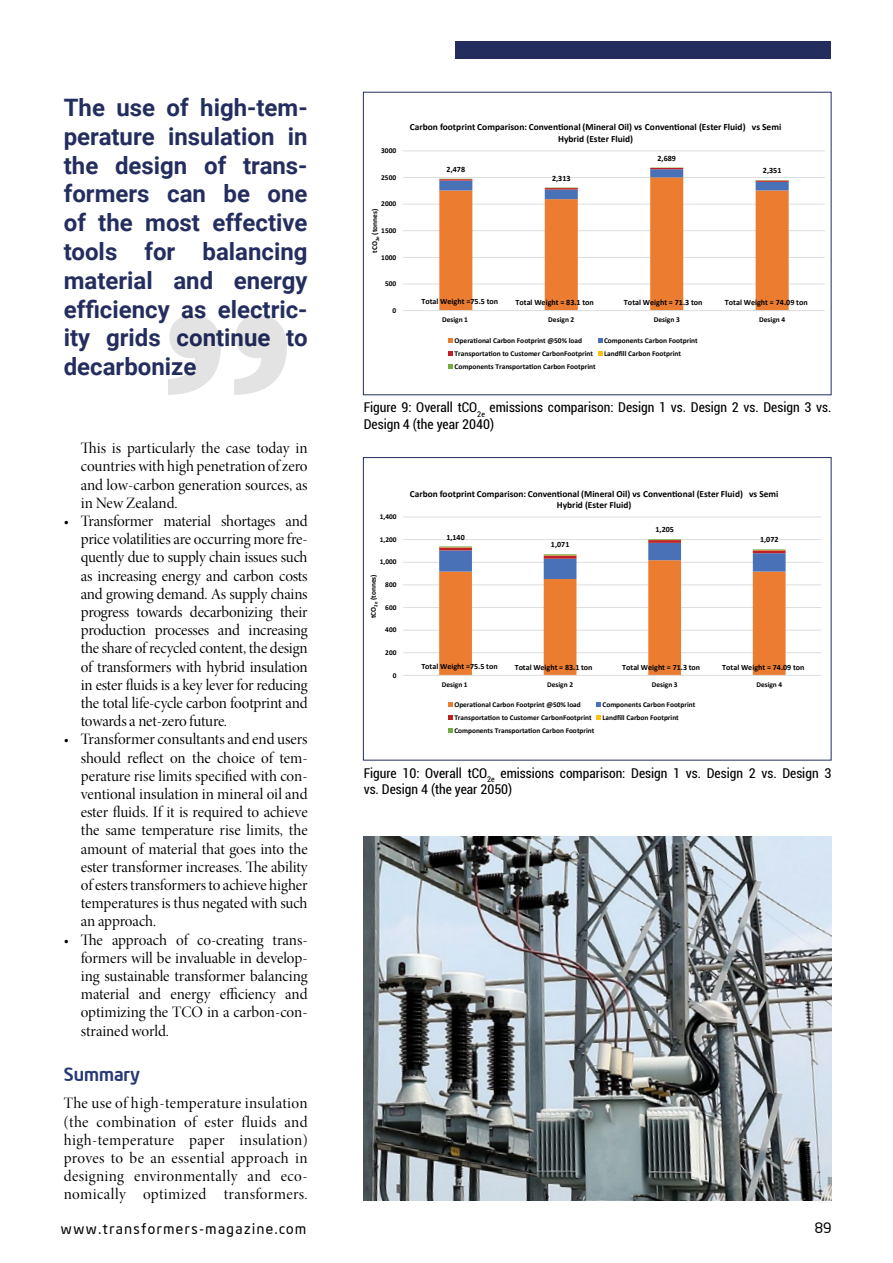
<style>
.page{position:relative;width:893px;height:1263px;background:#fff}
.page>*{position:absolute;margin:0;border:0;box-sizing:border-box;transform-origin:0 0}
.t1{font:700 24px/28.8px "Roboto";color:#232e5f;text-align:justify}
.t2{font:500 18px "Neo Sans Intel";color:#283872}
.t3{font:15.9px/18.1px "Minion Pro Disp";color:#000;text-align:justify}
.t4{font:14.25px "Neo Sans Intel";letter-spacing:.11em;color:#000}
.t5{font:condensed 13.5px/16.5px "Roboto";color:#000}
.t6{font:700 9.45px/11.6px "Calibri";color:#000;text-align:center}
.t7{font:700 9.3px/11.4px "Calibri";color:#000;text-align:center}
.t8{font:700 8.1px "Calibri";color:#000}
.t9{font:700 7.95px "Calibri";color:#000}
.t10{font:700 7.5px "Calibri";color:#000}
.t11{font:700 7.35px "Calibri";color:#000}
</style>
<div class="page">
<img style="left:364px;top:837px;width:467px;height:364px">
<svg style="left:403px;top:516px;width:419px;height:217px"></svg>
<div style="left:363px;top:457px;width:468px;height:303px;border:1px solid #232e5f"></div>
<svg style="left:403px;top:150px;width:422px;height:219px"></svg>
<svg style="left:168px;top:315px;width:119px;height:80px"></svg>
<div style="left:455px;top:41px;width:376px;height:17px;background:#232e5f"></div>
<h1 class="t1" style="left:64px;top:92px;width:245px">The use of high-tem&shy;perature insulation in the design of trans&shy;formers can be one of the most effective tools for balancing material and energy efficiency as electric&shy;ity grids continue to decarbonize</h1>
<p class="t3" style="left:81px;top:439px;width:228px">This is particularly the case today in countries with high penetration of zero and low-carbon generation sources, as in New Zealand.</p>
<p class="t3" style="left:81px;top:512px;width:228px;text-indent:-17px">• Transformer material shortages and price volatilities are occurring more fre&shy;quently due to supply chain issues such as increasing energy and carbon costs and growing demand. As supply chains progress towards decarbonizing their production processes and increasing the share of recycled content, the design of transformers with hybrid insulation in ester fluids is a key lever for reducing the total life-cycle carbon footprint and towards a net-zero future.</p>
<p class="t3" style="left:81px;top:730px;width:228px;text-indent:-17px">• Transformer consultants and end users should reflect on the choice of tem&shy;perature rise limits specified with con&shy;ventional insulation in mineral oil and ester fluids. If it is required to achieve the same temperature rise limits, the amount of material that goes into the ester transformer increases. The ability of esters transformers to achieve higher temperatures is thus negated with such an approach.</p>
<p class="t3" style="left:81px;top:931px;width:228px;text-indent:-17px">• The approach of co-creating trans&shy;formers will be invaluable in develop&shy;ing sustainable transformer balancing material and energy efficiency and optimizing the TCO in a carbon-con&shy;strained world.</p>
<p class="t2" style="left:64px;top:1062px;width:78px">Summary</p>
<p class="t3" style="left:64px;top:1094px;width:245px">The use of high-temperature insulation (the combination of ester fluids and high-temperature paper insulation) proves to be an essential approach in designing environmentally and eco&shy;nomically optimized transformers.</p>
<p class="t10" style="left:381px;top:145px;width:17px">3000</p>
<p class="t10" style="left:381px;top:172px;width:17px">2500</p>
<p class="t11" style="left:381px;top:199px;width:17px">2000</p>
<p class="t11" style="left:370px;top:253px;width:45px;rotate:-90deg">tCO<sub>2e</sub> (tonnes)</p>
<p class="t11" style="left:381px;top:225px;width:17px">1500</p>
<p class="t10" style="left:381px;top:252px;width:17px">1000</p>
<p class="t10" style="left:385px;top:278px;width:13px">500</p>
<p class="t10" style="left:392px;top:305px;width:5px">0</p>
<p class="t6" style="left:410px;top:121px;width:373px">Carbon footprint Comparison: Conventional (Mineral Oil) vs Conventional (Ester Fluid) vs Semi<br>Hybrid (Ester Fluid)</p>
<p class="t8" style="left:447px;top:163px;width:20px">2,478</p>
<p class="t8" style="left:552px;top:172px;width:20px">2,313</p>
<p class="t8" style="left:657px;top:152px;width:20px">2,689</p>
<p class="t8" style="left:763px;top:165px;width:20px">2,351</p>
<p class="t8" style="left:421px;top:295px;width:78px">Total Weight =75.5 ton</p>
<p class="t8" style="left:515px;top:296px;width:80px">Total Weight = 83.1 ton</p>
<p class="t8" style="left:624px;top:296px;width:80px">Total Weight = 71.3 ton</p>
<p class="t8" style="left:725px;top:296px;width:84px">Total Weight = 74.09 ton</p>
<p class="t10" style="left:442px;top:315px;width:28px">Design 1</p>
<p class="t10" style="left:548px;top:315px;width:28px">Design 2</p>
<p class="t10" style="left:654px;top:315px;width:28px">Design 3</p>
<p class="t10" style="left:759px;top:315px;width:28px">Design 4</p>
<p class="t11" style="left:455px;top:335px;width:129px">Operational Carbon Footprint @50% load</p>
<p class="t11" style="left:604px;top:335px;width:95px">Components Carbon Footprint</p>
<p class="t11" style="left:455px;top:348px;width:140px">Transportation to Customer CarbonFootprint</p>
<p class="t11" style="left:604px;top:348px;width:79px">Landfill Carbon Footprint</p>
<p class="t11" style="left:455px;top:361px;width:143px">Components Transportation Carbon Footprint</p>
<p class="t5" style="left:364px;top:399px;width:469px">Figure 9: Overall tCO<sub>2e</sub> emissions comparison: Design 1 vs. Design 2 vs. Design 3 vs.<br>Design 4 (the year 2040)</p>
<p class="t11" style="left:380px;top:511px;width:18px">1,400</p>
<p class="t11" style="left:380px;top:534px;width:18px">1,200</p>
<p class="t11" style="left:380px;top:557px;width:18px">1,000</p>
<p class="t11" style="left:368px;top:618px;width:45px;rotate:-90deg">tCO<sub>2e</sub> (tonnes)</p>
<p class="t11" style="left:385px;top:579px;width:13px">800</p>
<p class="t11" style="left:385px;top:602px;width:13px">600</p>
<p class="t11" style="left:385px;top:625px;width:13px">400</p>
<p class="t11" style="left:385px;top:647px;width:13px">200</p>
<p class="t11" style="left:393px;top:670px;width:5px">0</p>
<p class="t7" style="left:410px;top:488px;width:370px">Carbon footprint Comparison: Conventional (Mineral Oil) vs Conventional (Ester Fluid) vs Semi<br>Hybrid (Ester Fluid)</p>
<p class="t9" style="left:446px;top:531px;width:20px">1,140</p>
<p class="t9" style="left:551px;top:539px;width:20px">1,071</p>
<p class="t9" style="left:655px;top:524px;width:20px">1,205</p>
<p class="t9" style="left:760px;top:534px;width:20px">1,072</p>
<p class="t9" style="left:421px;top:660px;width:78px">Total Weight =75.5 ton</p>
<p class="t9" style="left:515px;top:661px;width:79px">Total Weight = 83.1 ton</p>
<p class="t9" style="left:622px;top:661px;width:79px">Total Weight = 71.3 ton</p>
<p class="t9" style="left:722px;top:661px;width:84px">Total Weight = 74.09 ton</p>
<p class="t11" style="left:442px;top:679px;width:27px">Design 1</p>
<p class="t11" style="left:547px;top:679px;width:27px">Design 2</p>
<p class="t11" style="left:652px;top:679px;width:27px">Design 3</p>
<p class="t11" style="left:756px;top:679px;width:27px">Design 4</p>
<p class="t11" style="left:454px;top:699px;width:128px">Operational Carbon Footprint @50% load</p>
<p class="t11" style="left:602px;top:699px;width:94px">Components Carbon Footprint</p>
<p class="t11" style="left:454px;top:712px;width:139px">Transportation to Customer CarbonFootprint</p>
<p class="t11" style="left:602px;top:712px;width:78px">Landfill Carbon Footprint</p>
<p class="t11" style="left:454px;top:725px;width:142px">Components Transportation Carbon Footprint</p>
<p class="t5" style="left:364px;top:764px;width:469px">Figure 10: Overall tCO<sub>2e</sub> emissions comparison: Design 1 vs. Design 2 vs. Design 3 vs. Design 4 (the year 2050)</p>
<p class="t4" style="left:61px;top:1220px;width:247px">www.transformers-magazine.com</p>
<p class="t4" style="left:815px;top:1219px;width:18px">89</p>
</div>
